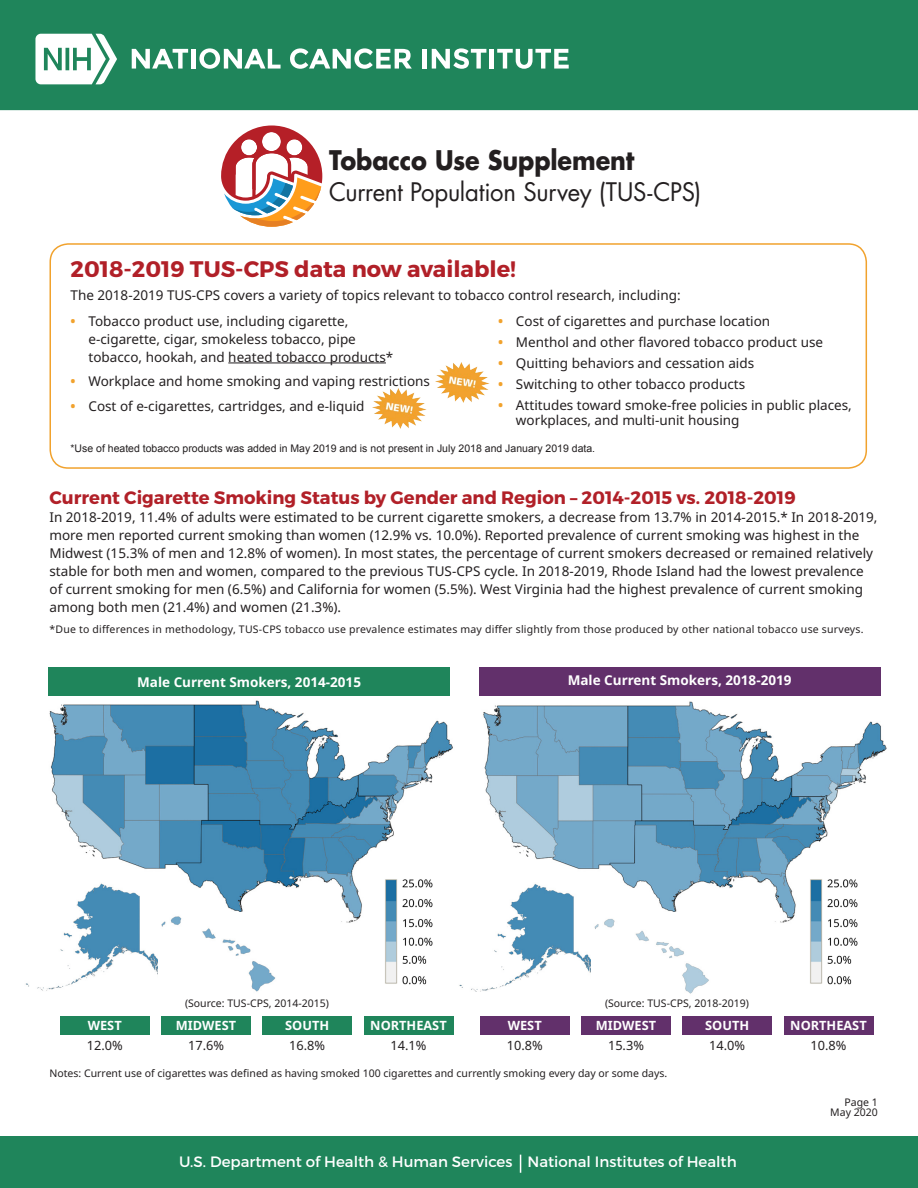
<style>
.page{position:relative;width:918px;height:1188px;background:#fff}
.page>*{position:absolute;margin:0;border:0;box-sizing:border-box;transform-origin:0 0}
.t1{font:700 26.25px "Futura";letter-spacing:-.005em;color:#231f20;scale:.91 1}
.t2{font:24.9px "Futura";letter-spacing:-.01em;color:#231f20;scale:.96 1}
.t3{font:700 22.5px "Montserrat";color:#b12028}
.t4{font:700 18px "Montserrat";color:#b12028}
.t5{font:15px "Montserrat";color:#fff}
.t6{font:13.5px/18px "Noto Sans";color:#231f20}
.t7{font:700 13.5px "Noto Sans";color:#fff}
.t8{font:700 12.75px/19.5px "Noto Sans";color:#fff;text-align:center}
.t9{font:12.75px/19.5px "Noto Sans";color:#231f20}
.t10{font:10.5px "Noto Sans";color:#231f20}
.t11{font:10.5px "Noto Sans";letter-spacing:.02em;color:#231f20}
.t12{font:10.5px "Arial";color:#231f20}
.s1{font-weight:700;color:#f1a22d}
.s2{font-weight:700;color:#fff}
.s3{font-weight:400;color:#231f20}
</style>
<div class="page">
<div style="left:479px;top:667px;width:401px;height:29px;background:#62306b"></div>
<div style="left:48px;top:667px;width:402px;height:29px;background:#1f855b"></div>
<hr style="left:228px;top:363px;width:158px;height:1px;background:#231f20">
<div style="left:0;top:1136px;width:918px;height:52px;background:#1f855b"></div>
<svg style="left:520px;top:1155px;width:1px;height:18px"></svg>
<div style="left:0;top:0;width:918px;height:110px;background:#1f855b"></div>
<svg style="left:132px;top:49px;width:56px;height:20px"></svg>
<div style="left:191px;top:49px;width:5px;height:20px;background:#fff"></div>
<svg style="left:199px;top:48px;width:82px;height:21px"></svg>
<svg style="left:290px;top:48px;width:122px;height:21px"></svg>
<hr style="left:423px;top:49px;width:4px;height:20px;background:#fff">
<svg style="left:432px;top:48px;width:54px;height:21px"></svg>
<hr style="left:490px;top:49px;width:4px;height:20px;background:#fff">
<svg style="left:497px;top:49px;width:72px;height:20px"></svg>
<svg style="left:35px;top:34px;width:82px;height:50px"></svg>
<svg style="left:221px;top:126px;width:101px;height:101px"></svg>
<img style="left:435px;top:362px;width:54px;height:40px">
<img style="left:372px;top:388px;width:54px;height:41px">
<div style="left:50px;top:243px;width:817px;height:226px;border:2px solid #f1a22d;border-radius:18px"></div>
<div style="left:60px;top:1017px;width:90px;height:18px;background:#1f855b"></div>
<div style="left:161px;top:1017px;width:90px;height:18px;background:#1f855b"></div>
<div style="left:262px;top:1017px;width:90px;height:18px;background:#1f855b"></div>
<div style="left:364px;top:1017px;width:89px;height:18px;background:#1f855b"></div>
<div style="left:480px;top:1017px;width:90px;height:18px;background:#62306b"></div>
<div style="left:581px;top:1017px;width:90px;height:18px;background:#62306b"></div>
<div style="left:682px;top:1017px;width:90px;height:18px;background:#62306b"></div>
<div style="left:784px;top:1017px;width:89px;height:18px;background:#62306b"></div>
<img style="left:49px;top:700px;width:404px;height:223px">
<img style="left:26px;top:882px;width:142px;height:109px">
<img style="left:158px;top:912px;width:120px;height:80px">
<img style="left:384px;top:876px;width:52px;height:109px">
<img style="left:483px;top:701px;width:404px;height:222px">
<img style="left:459px;top:882px;width:143px;height:109px">
<img style="left:592px;top:912px;width:119px;height:82px">
<img style="left:808px;top:876px;width:52px;height:109px">
<p class="t1" style="left:329px;top:142px;width:337px">Tobacco Use Supplement</p>
<p class="t2" style="left:329px;top:174px;width:389px">Current Population Survey (TUS-CPS)</p>
<h1 class="t3" style="left:70px;top:255px;width:447px">2018-2019 TUS-CPS data now available!</h1>
<p class="t6" style="left:70px;top:286px;width:612px">The 2018-2019 TUS-CPS covers a variety of topics relevant to tobacco control research, including:</p>
<p class="t6" style="left:88px;top:312px;width:306px;text-indent:-18px"><span class="s1">•</span> Tobacco product use, including cigarette, e-cigarette, cigar, smokeless tobacco, pipe tobacco, hookah, and heated tobacco products*</p>
<p class="t6" style="left:70px;top:373px;width:361px"><span class="s1">•</span> Workplace and home smoking and vaping restrictions</p>
<p class="t6" style="left:70px;top:397px;width:296px"><span class="s1">•</span> Cost of e-cigarettes, cartridges, and e-liquid</p>
<p class="t6" style="left:498px;top:312px;width:274px"><span class="s1">•</span> Cost of cigarettes and purchase location</p>
<p class="t6" style="left:498px;top:333px;width:327px"><span class="s1">•</span> Menthol and other flavored tobacco product use</p>
<p class="t6" style="left:498px;top:354px;width:258px"><span class="s1">•</span> Quitting behaviors and cessation aids</p>
<p class="t6" style="left:498px;top:375px;width:249px"><span class="s1">•</span> Switching to other tobacco products</p>
<p class="t6" style="left:516px;top:398px;width:337px;line-height:15px;text-indent:-18px"><span class="s1">•</span> Attitudes toward smoke-free policies in public places, workplaces, and multi-unit housing</p>
<p class="t12" style="left:70px;top:441px;width:526px">*Use of heated tobacco products was added in May 2019 and is not present in July 2018 and January 2019 data.</p>
<h1 class="t4" style="left:50px;top:487px;width:748px">Current Cigarette Smoking Status by Gender and Region – 2014-2015 vs. 2018-2019</h1>
<p class="t6" style="left:50px;top:509px;width:830px">In 2018-2019, 11.4% of adults were estimated to be current cigarette smokers, a decrease from 13.7% in 2014-2015.* In 2018-2019, more men reported current smoking than women (12.9% vs. 10.0%). Reported prevalence of current smoking was highest in the Midwest (15.3% of men and 12.8% of women). In most states, the percentage of current smokers decreased or remained relatively stable for both men and women, compared to the previous TUS-CPS cycle. In 2018-2019, Rhode Island had the lowest prevalence of current smoking for men (6.5%) and California for women (5.5%). West Virginia had the highest prevalence of current smoking among both men (21.4%) and women (21.3%).</p>
<p class="t11" style="left:50px;top:622px;width:816px">*Due to differences in methodology, TUS-CPS tobacco use prevalence estimates may differ slightly from those produced by other national tobacco use surveys.</p>
<p class="t7" style="left:137px;top:673px;width:225px">Male Current Smokers, 2014-2015</p>
<p class="t10" style="left:185px;top:996px;width:145px">(Source: TUS-CPS, 2014-2015)</p>
<p class="t7" style="left:568px;top:671px;width:225px">Male Current Smokers, 2018-2019</p>
<p class="t10" style="left:605px;top:996px;width:145px">(Source: TUS-CPS, 2018-2019)</p>
<p class="t9" style="left:507px;top:1016px;width:37px"><span class="s2">WEST<br></span>10.8%</p>
<p class="t8" style="left:596px;top:1016px;width:62px">MIDWEST<br><span class="s3">15.3%</span></p>
<p class="t8" style="left:705px;top:1016px;width:45px">SOUTH<br><span class="s3">14.0%</span></p>
<p class="t8" style="left:790px;top:1016px;width:78px">NORTHEAST<br><span class="s3">10.8%</span></p>
<p class="t10" style="left:50px;top:1066px;width:619px">Notes: Current use of cigarettes was defined as having smoked 100 cigarettes and currently smoking every day or some days.</p>
<p class="t10" style="left:844px;top:1095px;width:35px">Page 1</p>
<p class="t10" style="left:830px;top:1105px;width:49px">May 2020</p>
<p class="t5" style="left:179px;top:1152px;width:559px">U.S. Department of Health &amp; Human Services National Institutes of Health</p>
<p class="t9" style="left:87px;top:1016px;width:37px"><span class="s2">WEST<br></span>12.0%</p>
<p class="t8" style="left:176px;top:1016px;width:62px">MIDWEST<br><span class="s3">17.6%</span></p>
<p class="t8" style="left:285px;top:1016px;width:45px">SOUTH<br><span class="s3">16.8%</span></p>
<p class="t8" style="left:370px;top:1016px;width:78px">NORTHEAST<br><span class="s3">14.1%</span></p>
</div>
